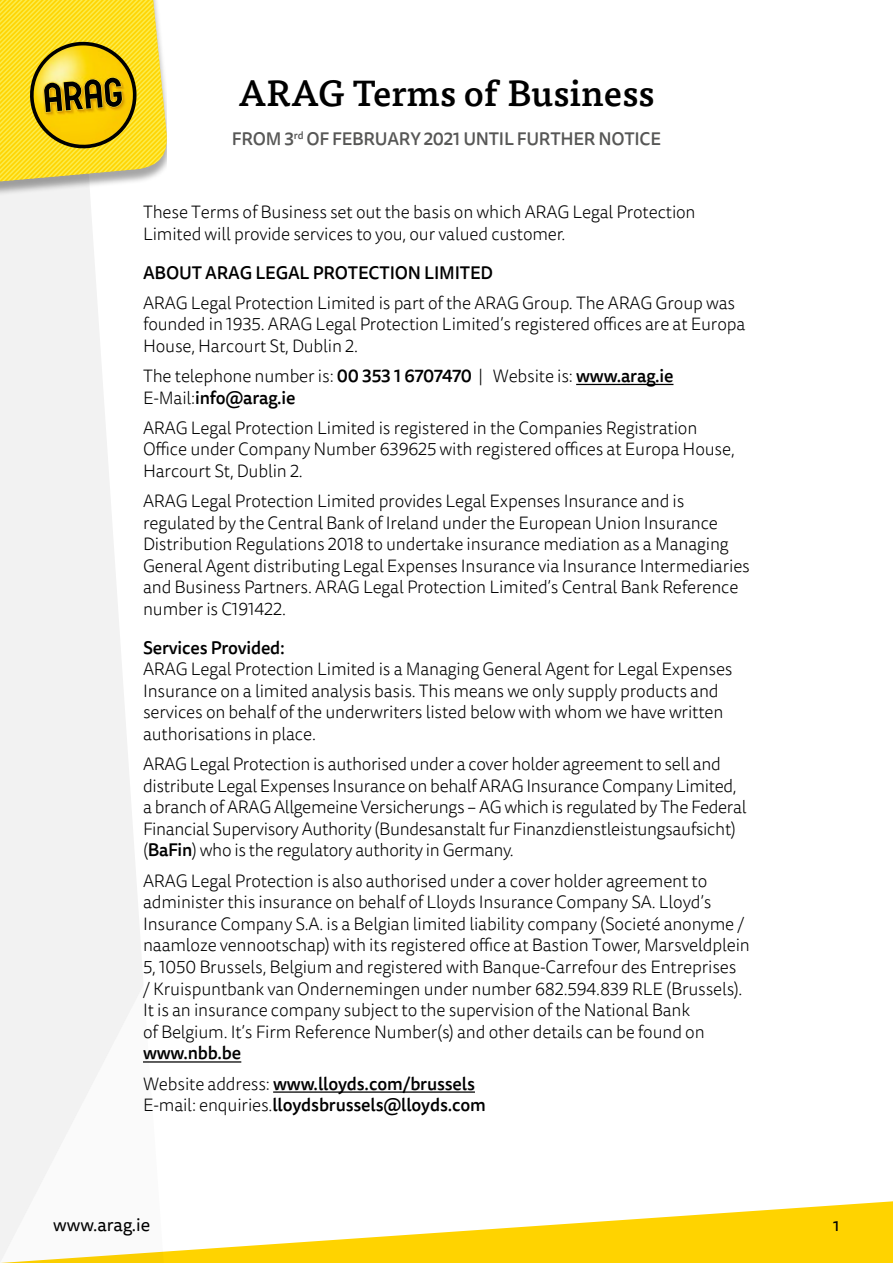
<style>
.page{position:relative;width:893px;height:1263px;background:#fff}
.page>*{position:absolute;margin:0;border:0;box-sizing:border-box;transform-origin:0 0}
.t1{font:500 36.15px "Tisa OT";color:#000}
.t2{font:300 18px/21.6px "Tisa Sans OT";letter-spacing:-.01em;color:#000}
.t3{font:500 18px/30.2px "Tisa Sans OT";letter-spacing:-.01em;color:#000}
.t4{font:500 18px "Tisa Sans OT";letter-spacing:-.015em;color:#575756}
.t5{font:18px "Tisa Sans OT";color:#000}
.s1{font-weight:500}
.s2{font-weight:300}
</style>
<div class="page">
<svg style="left:164px;top:1201px;width:729px;height:62px;fill:#ffd300"></svg>
<svg style="left:0;top:198px;width:143px;height:787px;fill:#f2f2f2"></svg>
<svg style="left:0;top:985px;width:164px;height:278px"></svg>
<div style="left:0;top:0;width:167px;height:198px;background:#000;opacity:.35"></div>
<svg style="left:0;top:0;width:167px;height:184px;background:#e4c92e"></svg>
<hr style="left:576px;top:384px;width:97px;height:1px;background:#000">
<hr style="left:143px;top:1061px;width:98px;height:1px;background:#000">
<hr style="left:273px;top:1091px;width:202px;height:2px;background:#000">
<h1 class="t1" style="left:238px;top:71px;width:418px">ARAG Terms of Business</h1>
<p class="t4" style="left:232px;top:127px;width:431px">FROM 3<sup>rd</sup> OF FEBRUARY 2021 UNTIL FURTHER NOTICE</p>
<p class="t2" style="left:143px;top:202px;width:554px">These Terms of Business set out the basis on which ARAG Legal Protection<br>Limited will provide services to you, our valued customer.</p>
<p class="t3" style="left:143px;top:258px;width:352px">ABOUT ARAG LEGAL PROTECTION LIMITED</p>
<p class="t2" style="left:143px;top:293px;width:604px">ARAG Legal Protection Limited is part of the ARAG Group. The ARAG Group was founded in 1935. ARAG Legal Protection Limited’s registered offices are at Europa<br>House, Harcourt St, Dublin 2.</p>
<p class="t2" style="left:143px;top:366px;width:532px">The telephone number is: <span class="s1">00 353 1 6707470</span> | Website is: <span class="s1">www.arag.ie<br></span>E-Mail:<span class="s1">info@arag.ie</span></p>
<p class="t2" style="left:143px;top:418px;width:593px">ARAG Legal Protection Limited is registered in the Companies Registration<br>Office under Company Number 639625 with registered offices at Europa House,<br>Harcourt St, Dublin 2.</p>
<p class="t2" style="left:143px;top:491px;width:608px">ARAG Legal Protection Limited provides Legal Expenses Insurance and is regulated by the Central Bank of Ireland under the European Union Insurance Distribution Regulations 2018 to undertake insurance mediation as a Managing General Agent distributing Legal Expenses Insurance via Insurance Intermediaries and Business Partners. ARAG Legal Protection Limited’s Central Bank Reference number is C191422.</p>
<p class="t3" style="left:143px;top:633px;width:143px">Services Provided:</p>
<p class="t2" style="left:143px;top:659px;width:591px">ARAG Legal Protection Limited is a Managing General Agent for Legal Expenses Insurance on a limited analysis basis. This means we only supply products and services on behalf of the underwriters listed below with whom we have written authorisations in place.</p>
<p class="t2" style="left:143px;top:754px;width:605px">ARAG Legal Protection is authorised under a cover holder agreement to sell and distribute Legal Expenses Insurance on behalf ARAG Insurance Company Limited, a branch of ARAG Allgemeine Versicherungs – AG which is regulated by The Federal Financial Supervisory Authority (Bundesanstalt fur Finanzdienstleistungsaufsicht) (<span class="s1">BaFin</span>) who is the regulatory authority in Germany.</p>
<p class="t2" style="left:143px;top:871px;width:608px">ARAG Legal Protection is also authorised under a cover holder agreement to administer this insurance on behalf of Lloyds Insurance Company SA. Lloyd’s Insurance Company S.A. is a Belgian limited liability company (Societé anonyme / naamloze vennootschap) with its registered office at Bastion Tower, Marsveldplein 5, 1050 Brussels, Belgium and registered with Banque-Carrefour des Entreprises<br>/ Kruispuntbank van Ondernemingen under number 682.594.839 RLE (Brussels).<br>It is an insurance company subject to the supervision of the National Bank<br>of Belgium. It’s Firm Reference Number(s) and other details can be found on</p>
<p class="t3" style="left:143px;top:1039px;width:333px">www.nbb.be<br><span class="s2">Website address:</span> www.lloyds.com/brussels</p>
<p class="t3" style="left:143px;top:1091px;width:344px"><span class="s2">E-mail: enquiries.</span>lloydsbrussels@lloyds.com</p>
<p class="t5" style="left:53px;top:1214px;width:99px">www.arag.ie</p>
<p class="t5" style="left:833px;top:1214px;width:8px">1</p>
</div>
